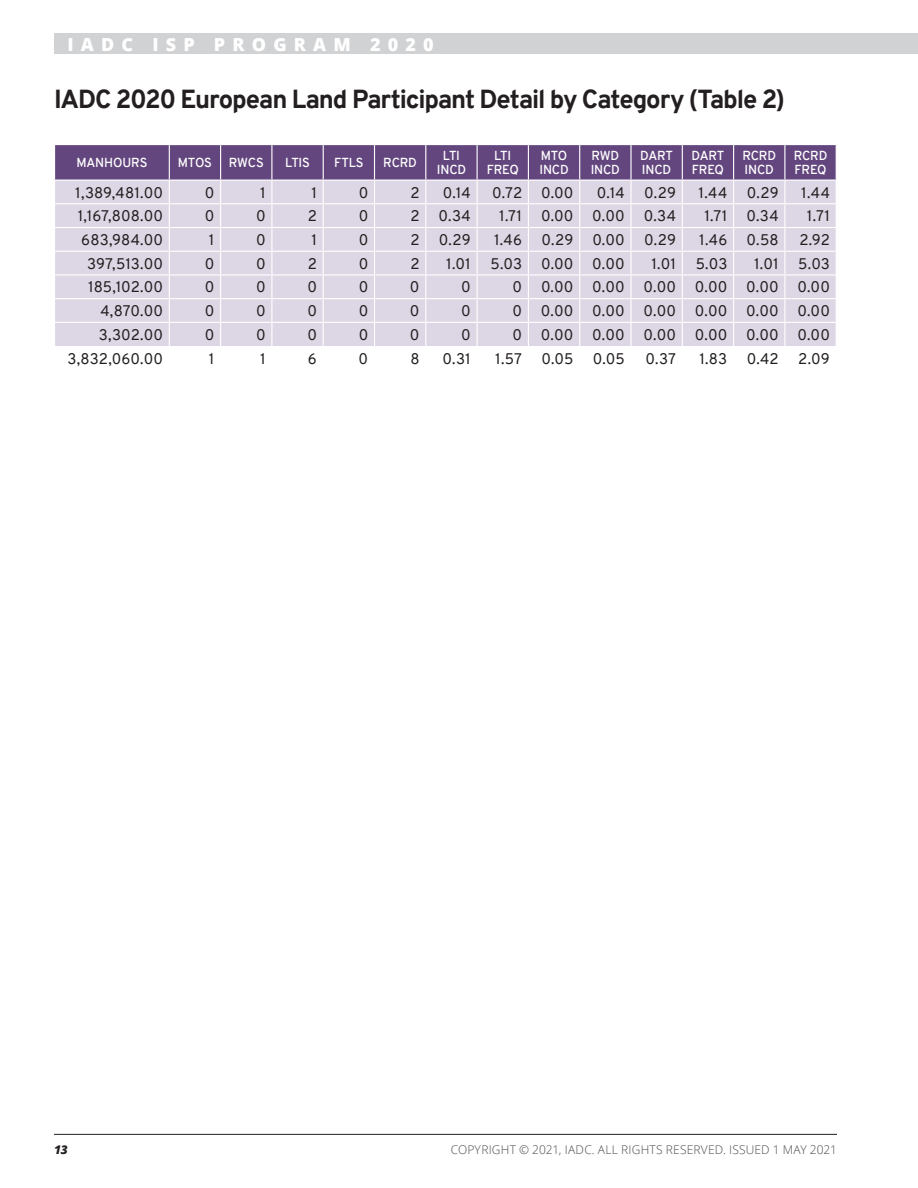
<style>
.page{position:relative;width:918px;height:1188px;background:#fff}
.page>*{position:absolute;margin:0;border:0;box-sizing:border-box;transform-origin:0 0}
.t1{font:800 25.5px "Overpass";letter-spacing:-.045em;color:#231f20}
.t2{font:800 18px "Open Sans";letter-spacing:.4em;color:#fff}
.t3{font:15px "Overpass";letter-spacing:.01em;color:#231f20}
.t4{font:600 12.75px/13.5px "Overpass";letter-spacing:-.015em;color:#fff}
.t5{font:300 12px "Open Sans";letter-spacing:.015em;color:#4b4c4d}
.t6{font:italic 800 12px "Open Sans";color:#231f20}
</style>
<div class="page">
<div style="left:54px;top:34px;width:864px;height:20px;background:#d1d2d4"></div>
<hr style="left:54px;top:1134px;width:783px;height:1px;background:#231f20">
<svg style="left:54px;top:145px;width:783px;height:201px;background:#cac0d4"></svg>
<p class="t2" style="left:68px;top:31px;width:368px">IADC ISP PROGRAM 2020</p>
<h1 class="t1" style="left:54px;top:81px;width:732px">IADC 2020 European Land Participant Detail by Category (Table 2)</h1>
<p class="t4" style="left:76px;top:156px;width:72px">MANHOURS</p>
<p class="t4" style="left:178px;top:156px;width:36px">MTOS</p>
<p class="t4" style="left:229px;top:156px;width:36px">RWCS</p>
<p class="t4" style="left:285px;top:156px;width:26px">LTIS</p>
<p class="t4" style="left:334px;top:156px;width:31px">FTLS</p>
<p class="t4" style="left:383px;top:156px;width:35px">RCRD</p>
<p class="t4" style="left:437px;top:149px;width:31px;text-align:center">LTI<br>INCD</p>
<p class="t4" style="left:487px;top:149px;width:34px;text-align:center">LTI<br>FREQ</p>
<p class="t4" style="left:539px;top:149px;width:31px">MTO<br>INCD</p>
<p class="t4" style="left:591px;top:149px;width:31px">RWD<br>INCD</p>
<p class="t4" style="left:640px;top:149px;width:34px">DART<br>INCD</p>
<p class="t4" style="left:692px;top:149px;width:34px">DART<br>FREQ</p>
<p class="t4" style="left:742px;top:149px;width:35px">RCRD<br>INCD</p>
<p class="t4" style="left:794px;top:149px;width:35px">RCRD<br>FREQ</p>
<p class="t3" style="left:75px;top:182px;width:89px">1,389,481.00</p>
<p class="t3" style="left:205px;top:182px;width:11px">0</p>
<p class="t3" style="left:260px;top:182px;width:7px">1</p>
<p class="t3" style="left:311px;top:182px;width:7px">1</p>
<p class="t3" style="left:359px;top:182px;width:11px">0</p>
<p class="t3" style="left:410px;top:182px;width:11px">2</p>
<p class="t3" style="left:443px;top:182px;width:29px">0.14</p>
<p class="t3" style="left:492px;top:182px;width:32px">0.72</p>
<p class="t3" style="left:541px;top:182px;width:34px">0.00</p>
<p class="t3" style="left:597px;top:182px;width:29px">0.14</p>
<p class="t3" style="left:644px;top:182px;width:33px">0.29</p>
<p class="t3" style="left:699px;top:182px;width:30px">1.44</p>
<p class="t3" style="left:747px;top:182px;width:33px">0.29</p>
<p class="t3" style="left:801px;top:182px;width:30px">1.44</p>
<p class="t3" style="left:78px;top:205px;width:87px">1,167,808.00</p>
<p class="t3" style="left:205px;top:205px;width:11px">0</p>
<p class="t3" style="left:256px;top:205px;width:11px">0</p>
<p class="t3" style="left:308px;top:205px;width:11px">2</p>
<p class="t3" style="left:359px;top:205px;width:11px">0</p>
<p class="t3" style="left:410px;top:205px;width:11px">2</p>
<p class="t3" style="left:439px;top:205px;width:34px">0.34</p>
<p class="t3" style="left:499px;top:205px;width:25px">1.71</p>
<p class="t3" style="left:541px;top:205px;width:34px">0.00</p>
<p class="t3" style="left:592px;top:205px;width:34px">0.00</p>
<p class="t3" style="left:644px;top:205px;width:34px">0.34</p>
<p class="t3" style="left:704px;top:205px;width:25px">1.71</p>
<p class="t3" style="left:746px;top:205px;width:34px">0.34</p>
<p class="t3" style="left:807px;top:205px;width:25px">1.71</p>
<p class="t3" style="left:81px;top:229px;width:83px">683,984.00</p>
<p class="t3" style="left:209px;top:229px;width:7px">1</p>
<p class="t3" style="left:256px;top:229px;width:11px">0</p>
<p class="t3" style="left:311px;top:229px;width:7px">1</p>
<p class="t3" style="left:359px;top:229px;width:11px">0</p>
<p class="t3" style="left:410px;top:229px;width:11px">2</p>
<p class="t3" style="left:439px;top:229px;width:33px">0.29</p>
<p class="t3" style="left:494px;top:229px;width:30px">1.46</p>
<p class="t3" style="left:542px;top:229px;width:33px">0.29</p>
<p class="t3" style="left:592px;top:229px;width:34px">0.00</p>
<p class="t3" style="left:644px;top:229px;width:33px">0.29</p>
<p class="t3" style="left:699px;top:229px;width:30px">1.46</p>
<p class="t3" style="left:747px;top:229px;width:34px">0.58</p>
<p class="t3" style="left:799px;top:229px;width:32px">2.92</p>
<p class="t3" style="left:87px;top:253px;width:78px">397,513.00</p>
<p class="t3" style="left:205px;top:253px;width:11px">0</p>
<p class="t3" style="left:256px;top:253px;width:11px">0</p>
<p class="t3" style="left:308px;top:253px;width:11px">2</p>
<p class="t3" style="left:359px;top:253px;width:11px">0</p>
<p class="t3" style="left:410px;top:253px;width:11px">2</p>
<p class="t3" style="left:446px;top:253px;width:26px">1.01</p>
<p class="t3" style="left:490px;top:253px;width:33px">5.03</p>
<p class="t3" style="left:541px;top:253px;width:34px">0.00</p>
<p class="t3" style="left:592px;top:253px;width:34px">0.00</p>
<p class="t3" style="left:651px;top:253px;width:26px">1.01</p>
<p class="t3" style="left:696px;top:253px;width:33px">5.03</p>
<p class="t3" style="left:754px;top:253px;width:26px">1.01</p>
<p class="t3" style="left:798px;top:253px;width:33px">5.03</p>
<p class="t3" style="left:88px;top:276px;width:76px">185,102.00</p>
<p class="t3" style="left:205px;top:276px;width:11px">0</p>
<p class="t3" style="left:256px;top:276px;width:11px">0</p>
<p class="t3" style="left:307px;top:276px;width:11px">0</p>
<p class="t3" style="left:359px;top:276px;width:11px">0</p>
<p class="t3" style="left:410px;top:276px;width:11px">0</p>
<p class="t3" style="left:461px;top:276px;width:11px">0</p>
<p class="t3" style="left:513px;top:276px;width:11px">0</p>
<p class="t3" style="left:541px;top:276px;width:34px">0.00</p>
<p class="t3" style="left:592px;top:276px;width:34px">0.00</p>
<p class="t3" style="left:644px;top:276px;width:34px">0.00</p>
<p class="t3" style="left:695px;top:276px;width:34px">0.00</p>
<p class="t3" style="left:746px;top:276px;width:34px">0.00</p>
<p class="t3" style="left:798px;top:276px;width:34px">0.00</p>
<p class="t3" style="left:100px;top:300px;width:64px">4,870.00</p>
<p class="t3" style="left:205px;top:300px;width:11px">0</p>
<p class="t3" style="left:256px;top:300px;width:11px">0</p>
<p class="t3" style="left:307px;top:300px;width:11px">0</p>
<p class="t3" style="left:359px;top:300px;width:11px">0</p>
<p class="t3" style="left:410px;top:300px;width:11px">0</p>
<p class="t3" style="left:461px;top:300px;width:11px">0</p>
<p class="t3" style="left:513px;top:300px;width:11px">0</p>
<p class="t3" style="left:541px;top:300px;width:34px">0.00</p>
<p class="t3" style="left:592px;top:300px;width:34px">0.00</p>
<p class="t3" style="left:644px;top:300px;width:34px">0.00</p>
<p class="t3" style="left:695px;top:300px;width:34px">0.00</p>
<p class="t3" style="left:746px;top:300px;width:34px">0.00</p>
<p class="t3" style="left:797px;top:300px;width:34px">0.00</p>
<p class="t3" style="left:99px;top:324px;width:66px">3,302.00</p>
<p class="t3" style="left:205px;top:324px;width:11px">0</p>
<p class="t3" style="left:256px;top:324px;width:11px">0</p>
<p class="t3" style="left:307px;top:324px;width:11px">0</p>
<p class="t3" style="left:359px;top:324px;width:11px">0</p>
<p class="t3" style="left:410px;top:324px;width:11px">0</p>
<p class="t3" style="left:461px;top:324px;width:11px">0</p>
<p class="t3" style="left:513px;top:324px;width:11px">0</p>
<p class="t3" style="left:541px;top:324px;width:34px">0.00</p>
<p class="t3" style="left:592px;top:324px;width:34px">0.00</p>
<p class="t3" style="left:644px;top:324px;width:34px">0.00</p>
<p class="t3" style="left:695px;top:324px;width:34px">0.00</p>
<p class="t3" style="left:746px;top:324px;width:34px">0.00</p>
<p class="t3" style="left:797px;top:324px;width:34px">0.00</p>
<p class="t3" style="left:67px;top:348px;width:97px">3,832,060.00</p>
<p class="t3" style="left:209px;top:348px;width:7px">1</p>
<p class="t3" style="left:260px;top:348px;width:7px">1</p>
<p class="t3" style="left:308px;top:348px;width:10px">6</p>
<p class="t3" style="left:359px;top:348px;width:11px">0</p>
<p class="t3" style="left:410px;top:348px;width:11px">8</p>
<p class="t3" style="left:443px;top:348px;width:30px">0.31</p>
<p class="t3" style="left:495px;top:348px;width:28px">1.57</p>
<p class="t3" style="left:541px;top:348px;width:34px">0.05</p>
<p class="t3" style="left:593px;top:348px;width:34px">0.05</p>
<p class="t3" style="left:646px;top:348px;width:32px">0.37</p>
<p class="t3" style="left:699px;top:348px;width:29px">1.83</p>
<p class="t3" style="left:747px;top:348px;width:33px">0.42</p>
<p class="t3" style="left:798px;top:348px;width:33px">2.09</p>
<p class="t6" style="left:54px;top:1141px;width:15px">13</p>
<p class="t5" style="left:451px;top:1142px;width:388px">COPYRIGHT © 2021, IADC. ALL RIGHTS RESERVED. ISSUED 1 MAY 2021</p>
</div>
